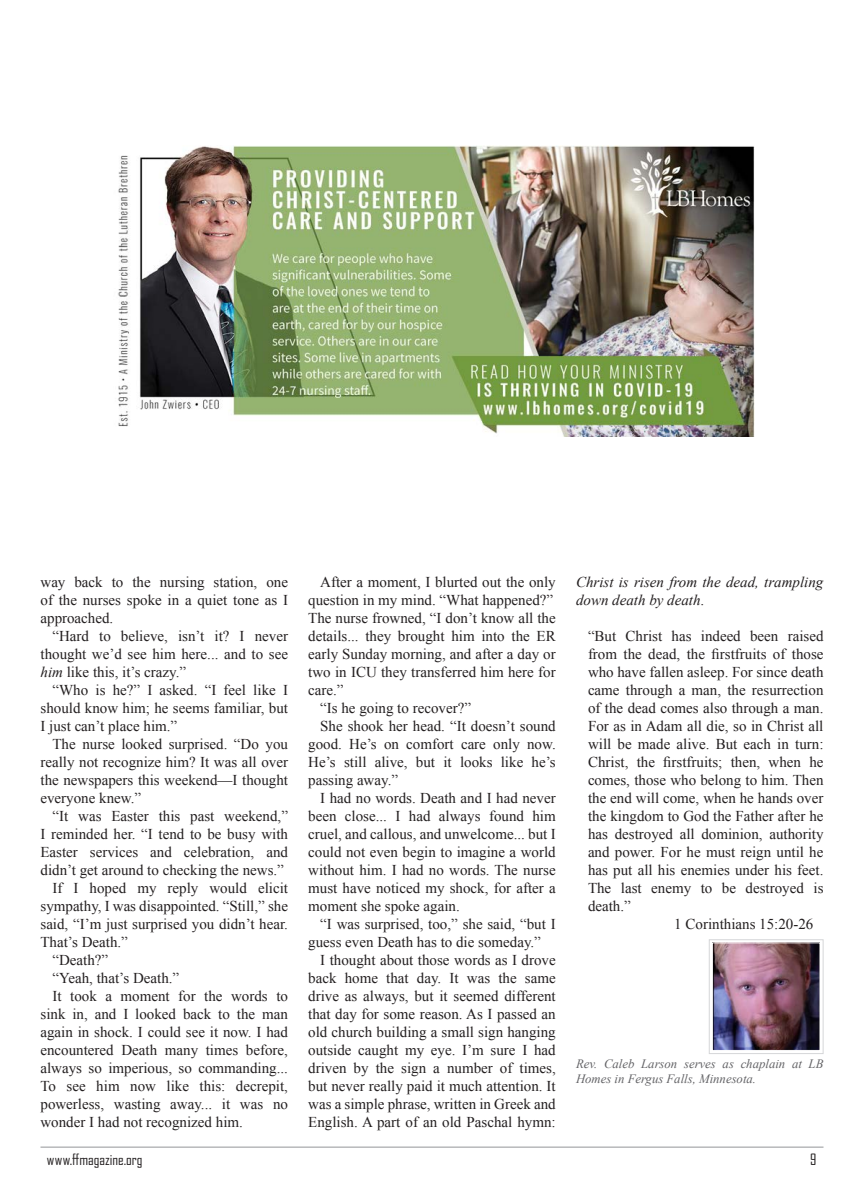
<style>
.page{position:relative;width:864px;height:1188px;background:#fff}
.page>*{position:absolute;margin:0;border:0;box-sizing:border-box;transform-origin:0 0}
.t1{font:15px/18px "Times New Roman";color:#231f20;text-align:justify}
.t2{font:italic 15px/18px "Times New Roman";color:#231f20}
.t3{font:15px "Agency FB";color:#231f20}
.t4{font:italic 12.75px/15.3px "Times New Roman";color:#636366}
.s1{font-style:italic}
.s2{font-style:normal}
</style>
<div class="page">
<hr style="left:40px;top:1147px;width:784px;height:1px;background:#939598">
<div style="left:709px;top:939px;width:115px;height:115px;border:1px solid #d5d6d8"></div>
<img style="left:714px;top:945px;width:104px;height:104px">
<div style="left:712px;top:943px;width:108px;height:108px;border:1px solid #fff"></div>
<img style="left:118px;top:146px;width:636px;height:291px">
<p class="t1" style="left:41px;top:573px;width:249px">way back to the nursing station, one of the nurses spoke in a quiet tone as I approached.</p>
<p class="t1" style="left:40px;top:627px;width:249px;text-indent:12px">“Hard to believe, isn’t it? I never thought we’d see him here... and to see <span class="s1">him</span> like this, it’s crazy.”</p>
<p class="t1" style="left:40px;top:681px;width:249px;text-indent:12px">“Who is he?” I asked. “I feel like I should know him; he seems familiar, but I just can’t place him.”</p>
<p class="t1" style="left:40px;top:735px;width:249px;text-indent:12px">The nurse looked surprised. “Do you really not recognize him? It was all over the newspapers this weekend—I thought everyone knew.”</p>
<p class="t1" style="left:40px;top:807px;width:249px;text-indent:12px">“It was Easter this past weekend,” I reminded her. “I tend to be busy with Easter services and celebration, and didn’t get around to checking the news.”</p>
<p class="t1" style="left:40px;top:879px;width:249px;text-indent:12px">If I hoped my reply would elicit sympathy, I was disappointed. “Still,” she said, “I’m just surprised you didn’t hear.<br>That’s Death.”</p>
<p class="t1" style="left:52px;top:951px;width:57px">“Death?”</p>
<p class="t1" style="left:52px;top:969px;width:128px">“Yeah, that’s Death.”</p>
<p class="t1" style="left:40px;top:987px;width:249px;text-indent:12px">It took a moment for the words to sink in, and I looked back to the man again in shock. I could see it now. I had encountered Death many times before, always so imperious, so commanding...<br>To see him now like this: decrepit, powerless, wasting away... it was no wonder I had not recognized him.</p>
<p class="t1" style="left:308px;top:573px;width:249px;text-align:right">After a moment, I blurted out the only question in my mind. “What happened?”</p>
<p class="t1" style="left:308px;top:609px;width:249px">The nurse frowned, “I don’t know all the details... they brought him into the ER early Sunday morning, and after a day or two in ICU they transferred him here for care.”</p>
<p class="t1" style="left:320px;top:699px;width:152px">“Is he going to recover?”</p>
<p class="t1" style="left:308px;top:717px;width:249px;text-indent:12px">She shook her head. “It doesn’t sound good. He’s on comfort care only now.<br>He’s still alive, but it looks like he’s passing away.”</p>
<p class="t1" style="left:308px;top:789px;width:249px;text-indent:12px">I had no words. Death and I had never been close... I had always found him cruel, and callous, and unwelcome... but I could not even begin to imagine a world without him. I had no words. The nurse must have noticed my shock, for after a moment she spoke again.</p>
<p class="t1" style="left:308px;top:915px;width:249px;text-indent:12px">“I was surprised, too,” she said, “but I guess even Death has to die someday.”</p>
<p class="t1" style="left:308px;top:951px;width:249px;text-indent:12px">I thought about those words as I drove back home that day. It was the same drive as always, but it seemed different that day for some reason. As I passed an old church building a small sign hanging outside caught my eye. I’m sure I had driven by the sign a number of times, but never really paid it much attention. It was a simple phrase, written in Greek and English. A part of an old Paschal hymn:</p>
<p class="t2" style="left:576px;top:573px;width:249px">Christ is risen from the dead, trampling down death by death<span class="s2">.</span></p>
<p class="t1" style="left:588px;top:627px;width:237px">“But Christ has indeed been raised from the dead, the firstfruits of those who have fallen asleep. For since death came through a man, the resurrection of the dead comes also through a man.<br>For as in Adam all die, so in Christ all will be made alive. But each in turn:<br>Christ, the firstfruits; then, when he comes, those who belong to him. Then the end will come, when he hands over the kingdom to God the Father after he has destroyed all dominion, authority and power. For he must reign until he has put all his enemies under his feet.<br>The last enemy to be destroyed is death.”</p>
<p class="t1" style="left:674px;top:915px;width:141px">1 Corinthians 15:20-26</p>
<p class="t4" style="left:576px;top:1056px;width:249px">Rev. Caleb Larson serves as chaplain at LB<br>Homes in Fergus Falls, Minnesota.</p>
<p class="t3" style="left:47px;top:1150px;width:97px">www.ffmagazine.org</p>
<p class="t3" style="left:810px;top:1150px;width:8px">9</p>
</div>
